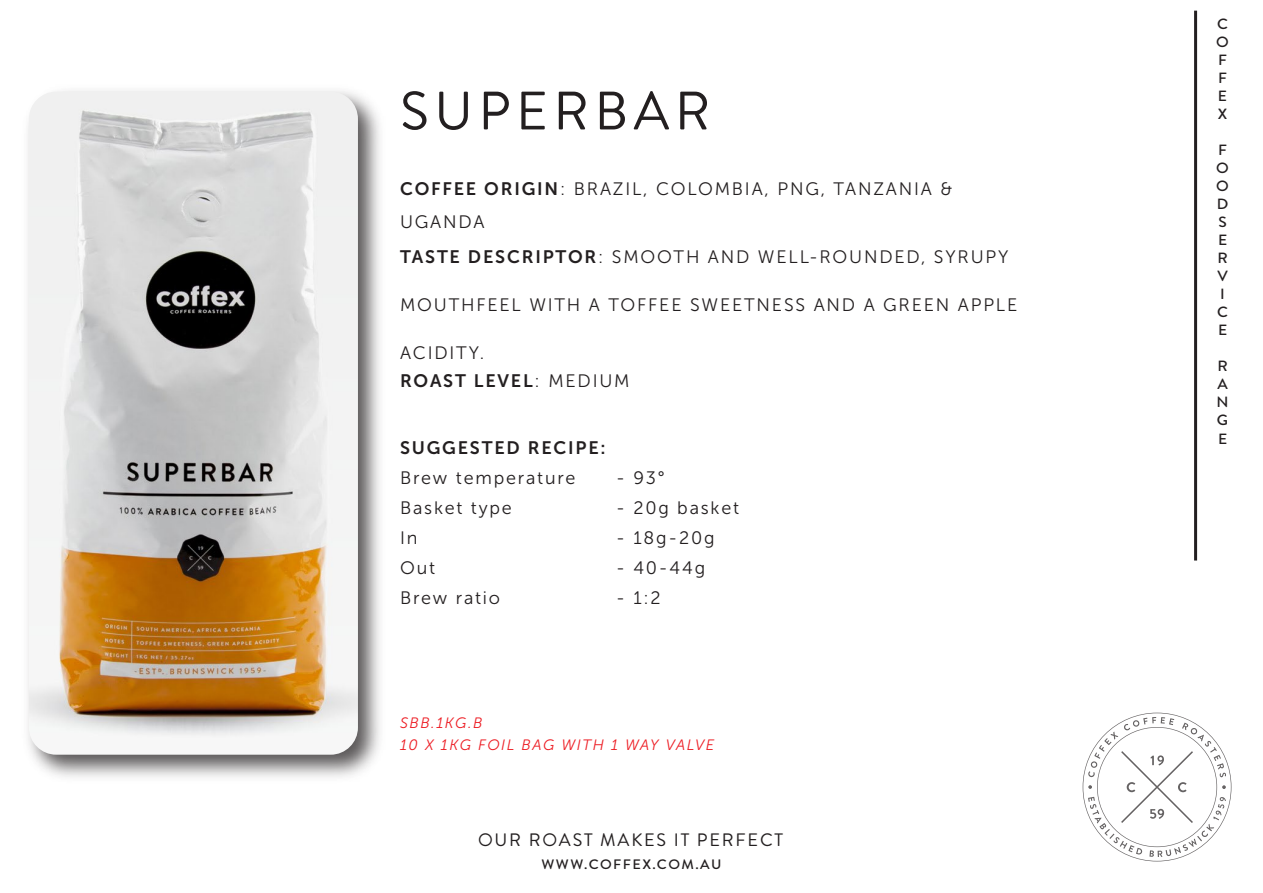
<style>
.page{position:relative;width:1263px;height:893px;background:#fff}
.page>*{position:absolute;margin:0;border:0;box-sizing:border-box;transform-origin:0 0}
.t1{font:54px "Brandon Grotesque";letter-spacing:.1em;color:#231f20}
.t2{font:18px/33.8px "Museo Sans 300";letter-spacing:.1em;color:#231f20}
.t3{font:18px "Museo Sans 700";letter-spacing:.1em;color:#231f20}
.t4{font:18px "Brandon Grotesque";letter-spacing:.1em;color:#231f20}
.t5{font:italic 15px/21.9px "Museo Sans 300";letter-spacing:.1em;color:#ed1d24}
.t6{font:500 14.85px/18px "Brandon Grotesque";color:#231f20;scale:1.05 1}
.t7{font:500 13.65px "Brandon Grotesque";letter-spacing:.1em;color:#231f20;scale:1.05 1}
.s1{font-family:"Museo Sans 700"}
.s2{font-family:"Museo Sans 300"}
</style>
<div class="page">
<svg style="left:1083px;top:713px;width:148px;height:148px"></svg>
<hr style="left:1194px;top:11px;width:3px;height:550px;background:#231f20">
<img style="left:28px;top:91px;width:352px;height:686px">
<img style="left:29px;top:92px;width:329px;height:663px">
<h1 class="t1" style="left:400px;top:74px;width:312px">SUPERBAR</h1>
<p class="t2" style="left:400px;top:172px;width:610px"><span class="s1">COFFEE ORIGIN</span>: BRAZIL, COLOMBIA, PNG, TANZANIA &amp;<br>UGANDA<br><span class="s1">TASTE DESCRIPTOR</span>: SMOOTH AND WELL-ROUNDED, SYRUPY</p>
<p class="t2" style="left:400px;top:288px;width:619px">MOUTHFEEL WITH A TOFFEE SWEETNESS AND A GREEN APPLE</p>
<p class="t2" style="left:400px;top:336px;width:86px">ACIDITY.</p>
<p class="t3" style="left:400px;top:370px;width:231px">ROAST LEVEL<span class="s2">: MEDIUM</span></p>
<p class="t3" style="left:400px;top:437px;width:207px">SUGGESTED RECIPE:</p>
<p class="t2" style="left:400px;top:461px;width:177px">Brew temperature</p>
<p class="t2" style="left:616px;top:461px;width:50px">- 93°</p>
<p class="t2" style="left:400px;top:491px;width:113px">Basket type</p>
<p class="t2" style="left:616px;top:491px;width:125px">- 20g basket</p>
<p class="t2" style="left:400px;top:521px;width:19px">In</p>
<p class="t2" style="left:616px;top:521px;width:100px">- 18g-20g</p>
<p class="t2" style="left:400px;top:551px;width:37px">Out</p>
<p class="t2" style="left:616px;top:551px;width:91px">- 40-44g</p>
<p class="t2" style="left:400px;top:581px;width:102px">Brew ratio</p>
<p class="t2" style="left:616px;top:581px;width:46px">- 1:2</p>
<p class="t5" style="left:400px;top:712px;width:316px">SBB.1KG.B<br>10 X 1KG FOIL BAG WITH 1 WAY VALVE</p>
<p class="t4" style="left:478px;top:828px;width:307px">OUR ROAST MAKES IT PERFECT</p>
<p class="t7" style="left:541px;top:854px;width:173px">WWW.COFFEX.COM.AU</p>
<p class="t6" style="left:1216px;top:15px;width:14px">C<br>O<br>F<br>F<br>E<br>X</p>
<p class="t6" style="left:1216px;top:142px;width:14px">F<br>O<br>O<br>D<br>S<br>E<br>R<br>V<br>I<br>C<br>E</p>
<p class="t6" style="left:1216px;top:358px;width:13px;text-align:justify">R A N G E</p>
</div>
